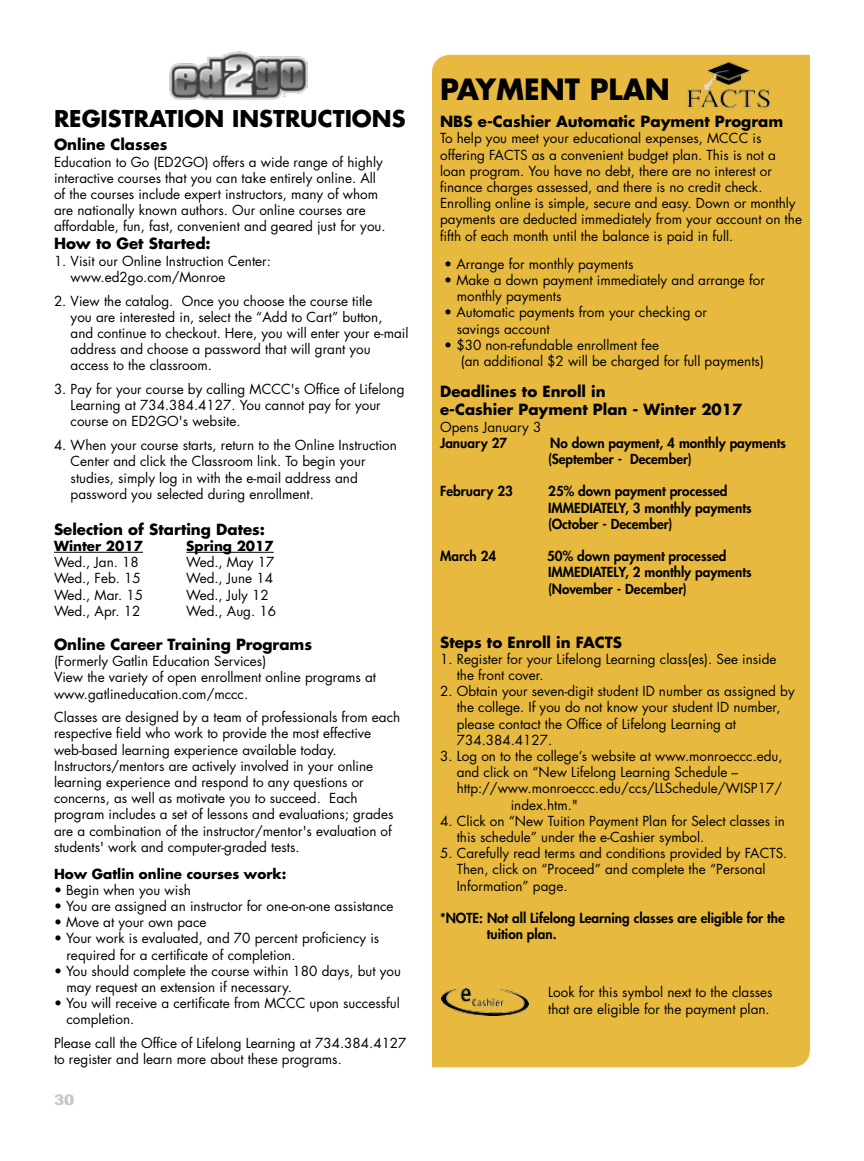
<style>
.page{position:relative;width:864px;height:1161px;background:#fff}
.page>*{position:absolute;margin:0;border:0;box-sizing:border-box;transform-origin:0 0}
.t1{font:700 28.5px "Futura Std";color:#000}
.t2{font:700 22.5px "Futura Std";color:#000}
.t3{font:700 15px/18px "Futura Std";color:#000}
.t4{font:800 condensed 15px "Helvetica Neue LT Std";color:#c7c8ca;scale:1.3 1}
.t5{font:13.5px/16.2px "Futura Std";color:#000}
.t6{font:800 13.5px/16.2px "Futura Std";color:#000}
.t7{font:700 13.5px "Futura Std";color:#000}
</style>
<div class="page">
<hr style="left:54px;top:552px;width:89px;height:1px;background:#000">
<img style="left:170px;top:52px;width:137px;height:47px">
<div style="left:432px;top:55px;width:378px;height:1012px;background:#e7ba3f"></div>
<img style="left:675px;top:54px;width:106px;height:60px">
<img style="left:441px;top:989px;width:88px;height:26px">
<hr style="left:186px;top:552px;width:88px;height:1px;background:#000">
<h1 class="t1" style="left:440px;top:71px;width:231px">PAYMENT PLAN</h1>
<h2 class="t2" style="left:54px;top:104px;width:353px">REGISTRATION INSTRUCTIONS</h2>
<p class="t3" style="left:440px;top:112px;width:345px">NBS e-Cashier Automatic Payment Program</p>
<p class="t5" style="left:440px;top:130px;width:363px">To help you meet your educational expenses, MCCC is offering FACTS as a convenient budget plan. This is not a loan program. You have no debt, there are no interest or finance charges assessed, and there is no credit check.<br>Enrolling online is simple, secure and easy. Down or monthly payments are deducted immediately from your account on the fifth of each month until the balance is paid in full.</p>
<p class="t5" style="left:444px;top:256px;width:191px">• Arrange for monthly payments</p>
<p class="t5" style="left:457px;top:272px;width:310px;text-indent:-12px">• Make a down payment immediately and arrange for monthly payments</p>
<p class="t5" style="left:457px;top:304px;width:252px;text-indent:-12px">• Automatic payments from your checking or savings account</p>
<p class="t5" style="left:461px;top:337px;width:305px;text-indent:-17px">• $30 non-refundable enrollment fee<br>(an additional $2 will be charged for full payments)</p>
<p class="t3" style="left:440px;top:383px;width:304px">Deadlines to Enroll in<br>e-Cashier Payment Plan - Winter 2017</p>
<p class="t5" style="left:440px;top:419px;width:103px">Opens January 3</p>
<p class="t6" style="left:440px;top:435px;width:69px">January 27</p>
<p class="t6" style="left:548px;top:435px;width:239px">No down payment, 4 monthly payments (September - December)</p>
<p class="t6" style="left:440px;top:483px;width:75px">February 23</p>
<p class="t6" style="left:548px;top:483px;width:205px">25% down payment processed<br>IMMEDIATELY, 3 monthly payments (October - December)</p>
<p class="t6" style="left:440px;top:548px;width:58px">March 24</p>
<p class="t6" style="left:547px;top:548px;width:206px">50% down payment processed<br>IMMEDIATELY, 2 monthly payments (November - December)</p>
<p class="t3" style="left:440px;top:633px;width:183px">Steps to Enroll in FACTS</p>
<p class="t5" style="left:457px;top:651px;width:321px;text-indent:-17px">1. Register for your Lifelong Learning class(es). See inside the front cover.</p>
<p class="t5" style="left:457px;top:683px;width:339px;text-indent:-17px">2. Obtain your seven-digit student ID number as assigned by the college. If you do not know your student ID number, please contact the Office of Lifelong Learning at 734.384.4127.</p>
<p class="t5" style="left:440px;top:748px;width:344px">3. Log on to the college’s website at www.monroeccc.edu,</p>
<p class="t5" style="left:457px;top:764px;width:283px">and click on “New Lifelong Learning Schedule –</p>
<p class="t5" style="left:457px;top:781px;width:327px">http://www.monroeccc.edu/ccs/LLSchedule/WISP17/</p>
<p class="t5" style="left:511px;top:797px;width:69px">index.htm."</p>
<p class="t5" style="left:457px;top:813px;width:330px;text-indent:-17px">4. Click on “New Tuition Payment Plan for Select classes in this schedule” under the e-Cashier symbol.</p>
<p class="t5" style="left:457px;top:845px;width:332px;text-indent:-17px">5. Carefully read terms and conditions provided by FACTS.<br>Then, click on “Proceed” and complete the “Personal<br>Information” page.</p>
<p class="t6" style="left:487px;top:910px;width:299px;text-indent:-47px">*NOTE: Not all Lifelong Learning classes are eligible for the tuition plan.</p>
<p class="t3" style="left:54px;top:136px;width:115px">Online Classes</p>
<p class="t5" style="left:54px;top:154px;width:333px">Education to Go (ED2GO) offers a wide range of highly interactive courses that you can take entirely online. All of the courses include expert instructors, many of whom are nationally known authors. Our online courses are affordable, fun, fast, convenient and geared just for you.</p>
<p class="t3" style="left:54px;top:235px;width:158px">How to Get Started:</p>
<p class="t5" style="left:71px;top:253px;width:202px;text-indent:-17px">1. Visit our Online Instruction Center: www.ed2go.com/Monroe</p>
<p class="t5" style="left:71px;top:293px;width:339px;text-indent:-17px">2. View the catalog. Once you choose the course title<br>you are interested in, select the “Add to Cart” button, and continue to checkout. Here, you will enter your e-mail address and choose a password that will grant you access to the classroom.</p>
<p class="t5" style="left:71px;top:381px;width:335px;text-indent:-17px">3. Pay for your course by calling MCCC's Office of Lifelong<br>Learning at 734.384.4127. You cannot pay for your course on ED2GO's website.</p>
<p class="t5" style="left:71px;top:437px;width:328px;text-indent:-17px">4. When your course starts, return to the Online Instruction Center and click the Classroom link. To begin your studies, simply log in with the e-mail address and password you selected during enrollment.</p>
<p class="t3" style="left:54px;top:520px;width:213px">Selection of Starting Dates:</p>
<p class="t7" style="left:54px;top:537px;width:90px">Winter 2017</p>
<p class="t5" style="left:54px;top:554px;width:91px">Wed., Jan. 18<br>Wed., Feb. 15<br>Wed., Mar. 15<br>Wed., Apr. 12</p>
<p class="t3" style="left:54px;top:635px;width:260px">Online Career Training Programs</p>
<p class="t5" style="left:54px;top:653px;width:324px">(Formerly Gatlin Education Services)<br>View the variety of open enrollment online programs at www.gatlineducation.com/mccc.</p>
<p class="t5" style="left:54px;top:709px;width:348px">Classes are designed by a team of professionals from each respective field who work to provide the most effective web-based learning experience available today.<br>Instructors/mentors are actively involved in your online learning experience and respond to any questions or concerns, as well as motivate you to succeed. Each program includes a set of lessons and evaluations; grades are a combination of the instructor/mentor's evaluation of students' work and computer-graded tests.</p>
<p class="t7" style="left:54px;top:865px;width:234px">How Gatlin online courses work:</p>
<p class="t5" style="left:54px;top:882px;width:138px">• Begin when you wish</p>
<p class="t5" style="left:54px;top:898px;width:341px">• You are assigned an instructor for one-on-one assistance</p>
<p class="t5" style="left:54px;top:914px;width:154px">• Move at your own pace</p>
<p class="t5" style="left:66px;top:930px;width:314px;text-indent:-12px">• Your work is evaluated, and 70 percent proficiency is required for a certificate of completion.</p>
<p class="t5" style="left:66px;top:963px;width:336px;text-indent:-12px">• You should complete the course within 180 days, but you may request an extension if necessary.</p>
<p class="t5" style="left:66px;top:995px;width:335px;text-indent:-12px">• You will receive a certificate from MCCC upon successful completion.</p>
<p class="t5" style="left:54px;top:1035px;width:354px">Please call the Office of Lifelong Learning at 734.384.4127 to register and learn more about these programs.</p>
<p class="t7" style="left:186px;top:537px;width:89px">Spring 2017</p>
<p class="t5" style="left:186px;top:554px;width:91px">Wed., May 17<br>Wed., June 14<br>Wed., July 12<br>Wed., Aug. 16</p>
<p class="t5" style="left:548px;top:985px;width:226px">Look for this symbol next to the classes that are eligible for the payment plan.</p>
<p class="t4" style="left:54px;top:1091px;width:17px">30</p>
</div>
